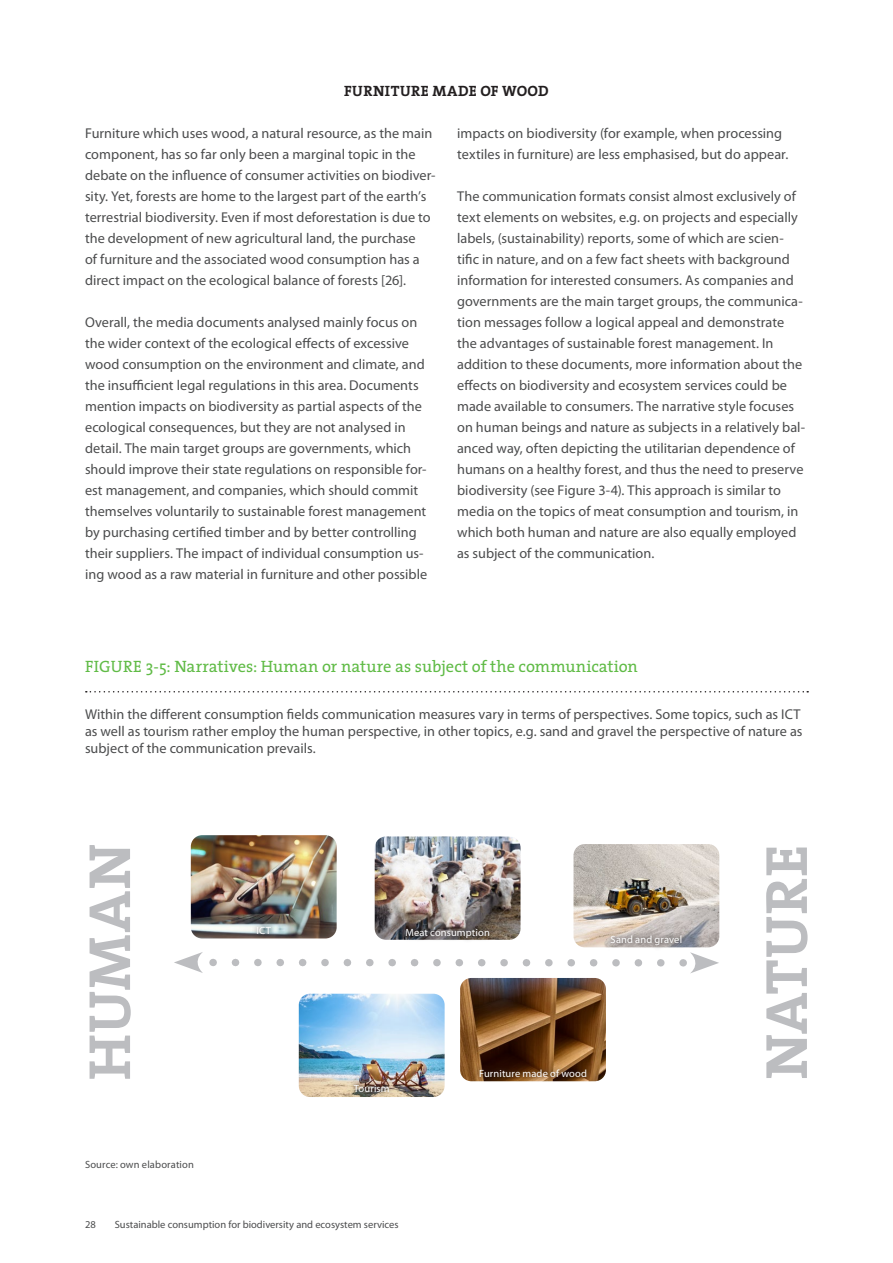
<style>
.page{position:relative;width:893px;height:1263px;background:#fff}
.page>*{position:absolute;margin:0;border:0;box-sizing:border-box;transform-origin:0 0}
.t1{font:700 60px "The Serif";letter-spacing:.015em;color:#bcbdc0}
.Headline_Grafik{font:16.5px "The Serif";color:#60bb46}
.Headline_Rubrik_x_x{font:700 15px "The Serif";letter-spacing:.03em;color:#231f20}
.t2{font:14.25px/21px "Myriad Pro";color:#4b4c4d}
.t3{font:10.5px "Myriad Pro";color:#4b4c4d}
.t4{font:10.5px "Myriad Pro";letter-spacing:.01em;color:#fff}
</style>
<div class="page">
<svg style="left:86px;top:691px;width:722px;height:1px"></svg>
<svg style="left:174px;top:952px;width:29px;height:21px"></svg>
<svg style="left:213px;top:952px;width:506px;height:21px"></svg>
<img style="left:376px;top:837px;width:143px;height:102px">
<div style="left:372px;top:833px;width:151px;height:110px;border:3px solid #fff;border-radius:13px"></div>
<img style="left:461px;top:979px;width:144px;height:101px">
<div style="left:457px;top:975px;width:152px;height:109px;border:3px solid #fff;border-radius:13px"></div>
<img style="left:300px;top:995px;width:144px;height:101px">
<div style="left:296px;top:991px;width:152px;height:109px;border:3px solid #fff;border-radius:13px"></div>
<img style="left:574px;top:845px;width:144px;height:101px">
<div style="left:570px;top:841px;width:152px;height:109px;border:3px solid #fff;border-radius:13px"></div>
<img style="left:192px;top:836px;width:144px;height:101px">
<div style="left:188px;top:832px;width:152px;height:109px;border:3px solid #fff;border-radius:13px"></div>
<svg style="left:474px;top:1064px;width:118px;height:19px;background:#6f4c2e"></svg>
<svg style="left:349px;top:1079px;width:45px;height:19px"></svg>
<svg style="left:252px;top:922px;width:24px;height:18px"></svg>
<svg style="left:400px;top:923px;width:94px;height:20px"></svg>
<svg style="left:606px;top:930px;width:81px;height:20px;background:#b6b0ad"></svg>
<h3 class="Headline_Rubrik_x_x" style="left:344px;top:79px;width:206px">FURNITURE MADE OF WOOD</h3>
<p class="t2" style="left:85px;top:123px;width:352px">Furniture which uses wood, a natural resource, as the main component, has so far only been a marginal topic in the debate on the influence of consumer activities on biodiver&shy;sity. Yet, forests are home to the largest part of the earth’s terrestrial biodiversity. Even if most deforestation is due to the development of new agricultural land, the purchase<br>of furniture and the associated wood consumption has a direct impact on the ecological balance of forests [26].</p>
<p class="t2" style="left:85px;top:312px;width:344px">Overall, the media documents analysed mainly focus on the wider context of the ecological effects of excessive wood consumption on the environment and climate, and the insufficient legal regulations in this area. Documents mention impacts on biodiversity as partial aspects of the ecological consequences, but they are not analysed in detail. The main target groups are governments, which should improve their state regulations on responsible for&shy;est management, and companies, which should commit themselves voluntarily to sustainable forest management by purchasing certified timber and by better controlling their suppliers. The impact of individual consumption us&shy;ing wood as a raw material in furniture and other possible</p>
<p class="t2" style="left:457px;top:123px;width:333px">impacts on biodiversity (for example, when processing textiles in furniture) are less emphasised, but do appear.</p>
<p class="t2" style="left:457px;top:186px;width:349px">The communication formats consist almost exclusively of text elements on websites, e.g. on projects and especially labels, (sustainability) reports, some of which are scien&shy;tific in nature, and on a few fact sheets with background information for interested consumers. As companies and governments are the main target groups, the communica&shy;tion messages follow a logical appeal and demonstrate the advantages of sustainable forest management. In addition to these documents, more information about the effects on biodiversity and ecosystem services could be made available to consumers. The narrative style focuses on human beings and nature as subjects in a relatively bal&shy;anced way, often depicting the utilitarian dependence of humans on a healthy forest, and thus the need to preserve biodiversity (see Figure 3-4). This approach is similar to media on the topics of meat consumption and tourism, in which both human and nature are also equally employed as subject of the communication.</p>
<h4 class="Headline_Grafik" style="left:85px;top:652px;width:554px">FIGURE 3-5: Narratives: Human or nature as subject of the communication</h4>
<p class="t2" style="left:85px;top:706px;width:719px;line-height:17.1px">Within the different consumption fields communication measures vary in terms of perspectives. Some topics, such as ICT as well as tourism rather employ the human perspective, in other topics, e.g. sand and gravel the perspective of nature as subject of the communication prevails.</p>
<p class="t1" style="left:59px;top:1080px;width:238px;rotate:-90deg">HUMAN</p>
<p class="t4" style="left:257px;top:924px;width:16px">ICT</p>
<p class="t4" style="left:405px;top:926px;width:86px">Meat consumption</p>
<p class="t4" style="left:611px;top:933px;width:73px">Sand and gravel</p>
<p class="t4" style="left:354px;top:1082px;width:37px">Tourism</p>
<p class="t4" style="left:479px;top:1067px;width:110px">Furniture made of wood</p>
<p class="t3" style="left:85px;top:1158px;width:110px">Source: own elaboration</p>
<p class="t3" style="left:85px;top:1218px;width:12px">28</p>
<p class="t3" style="left:115px;top:1218px;width:285px">Sustainable consumption for biodiversity and ecosystem services</p>
<p class="t1" style="left:736px;top:1079px;width:236px;rotate:-90deg">NATURE</p>
</div>
